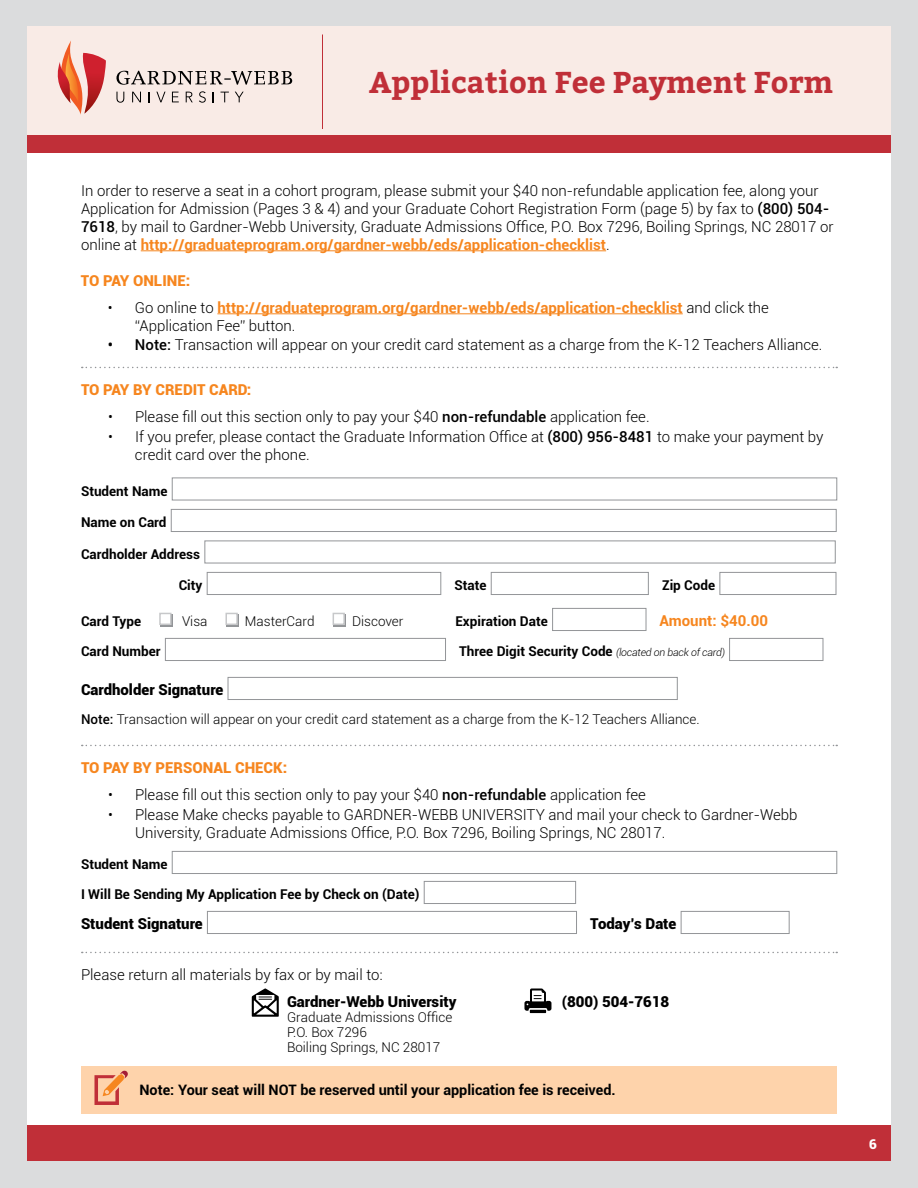
<style>
.page{position:relative;width:918px;height:1188px;background:#fff}
.page>*{position:absolute;margin:0;border:0;box-sizing:border-box;transform-origin:0 0}
.t1{font:700 30px "Bitter";color:#c02f38}
.t2{font:300 15px/18px "Roboto";color:#000}
.t3{font:700 15px/18px "Roboto";color:#f6861f}
.t4{font:900 15px "Roboto";color:#000}
.t5{font:900 15px "Roboto";color:#f6861f}
.t6{font:700 14.4px "Roboto";color:#000}
.t7{font:700 13.5px "Roboto";color:#000}
.t8{font:300 13.5px/15px "Roboto";color:#000}
.t9{font:900 13.5px "Roboto";color:#fff}
.s1{font-weight:500}
.s2{font-weight:700;color:#f6861f}
.s3{font-weight:300;color:#000}
.s4{font-weight:300;font-style:italic;font-size:10.5px}
</style>
<div class="page">
<div style="left:27px;top:1125px;width:864px;height:36px;background:#c02f38"></div>
<div style="left:0;top:0;width:918px;height:1188px;border:27px solid #dbdcdd"></div>
<div style="left:27px;top:26px;width:864px;height:118px;background:#f9ebe6"></div>
<div style="left:27px;top:135px;width:864px;height:18px;background:#c02f38"></div>
<hr style="left:322px;top:34px;width:1px;height:95px;background:#c02f38">
<svg style="left:116px;top:92px;width:8px;height:11px"></svg>
<svg style="left:132px;top:92px;width:9px;height:10px"></svg>
<svg style="left:156px;top:92px;width:10px;height:10px"></svg>
<svg style="left:172px;top:92px;width:7px;height:10px"></svg>
<svg style="left:186px;top:92px;width:7px;height:10px"></svg>
<svg style="left:199px;top:91px;width:7px;height:12px"></svg>
<svg style="left:221px;top:92px;width:8px;height:10px"></svg>
<svg style="left:235px;top:92px;width:9px;height:10px"></svg>
<svg style="left:116px;top:71px;width:176px;height:14px"></svg>
<svg style="left:57px;top:41px;width:49px;height:74px"></svg>
<hr style="left:141px;top:250px;width:465px;height:1px;background:#f6861f">
<hr style="left:217px;top:313px;width:466px;height:1px;background:#f6861f">
<svg style="left:82px;top:367px;width:755px;height:1px"></svg>
<div style="left:172px;top:478px;width:665px;height:22px;border:1px solid #939598"></div>
<div style="left:171px;top:509px;width:665px;height:23px;border:1px solid #939598"></div>
<div style="left:205px;top:541px;width:630px;height:22px;border:1px solid #939598"></div>
<div style="left:207px;top:572px;width:234px;height:23px;border:1px solid #939598"></div>
<div style="left:491px;top:572px;width:158px;height:23px;border:1px solid #939598"></div>
<div style="left:720px;top:572px;width:116px;height:23px;border:1px solid #939598"></div>
<div style="left:160px;top:614px;width:13px;height:12px;background:#939598"></div>
<div style="left:159px;top:613px;width:13px;height:12px;background:#fff;border:2px solid #c7c8ca"></div>
<div style="left:227px;top:614px;width:12px;height:12px;background:#939598"></div>
<div style="left:225px;top:613px;width:13px;height:12px;background:#fff;border:2px solid #c7c8ca"></div>
<div style="left:334px;top:614px;width:12px;height:12px;background:#939598"></div>
<div style="left:333px;top:613px;width:12px;height:12px;background:#fff;border:2px solid #c7c8ca"></div>
<div style="left:552px;top:608px;width:94px;height:23px;border:1px solid #939598"></div>
<div style="left:165px;top:638px;width:281px;height:23px;border:1px solid #939598"></div>
<div style="left:729px;top:638px;width:94px;height:23px;border:1px solid #939598"></div>
<div style="left:228px;top:677px;width:449px;height:23px;border:1px solid #939598"></div>
<svg style="left:82px;top:745px;width:755px;height:1px"></svg>
<div style="left:172px;top:851px;width:665px;height:23px;border:1px solid #939598"></div>
<div style="left:424px;top:881px;width:152px;height:23px;border:1px solid #939598"></div>
<div style="left:207px;top:911px;width:370px;height:23px;border:1px solid #939598"></div>
<div style="left:681px;top:911px;width:108px;height:23px;border:1px solid #939598"></div>
<svg style="left:82px;top:952px;width:755px;height:1px"></svg>
<svg style="left:252px;top:989px;width:27px;height:28px"></svg>
<svg style="left:524px;top:988px;width:27px;height:25px"></svg>
<div style="left:81px;top:1066px;width:756px;height:48px;background:#fed3ab"></div>
<svg style="left:94px;top:1070px;width:34px;height:35px"></svg>
<h1 class="t1" style="left:369px;top:62px;width:466px">Application Fee Payment Form</h1>
<p class="t2" style="left:81px;top:181px;width:754px">In order to reserve a seat in a cohort program, please submit your $40 non-refundable application fee, along your Application for Admission (Pages 3 &amp; 4) and your Graduate Cohort Registration Form (page 5) by fax to <span class="s1">(800) 504- 7618</span>, by mail to Gardner-Webb University, Graduate Admissions Office, P.O. Box 7296, Boiling Springs, NC 28017 or online at <span class="s2">http://graduateprogram.org/gardner-webb/eds/application-checklist</span>.</p>
<p class="t5" style="left:81px;top:270px;width:111px">TO PAY ONLINE:</p>
<p class="t3" style="left:135px;top:298px;width:636px;text-indent:-27px"><span class="s3">• Go online to</span> http://graduateprogram.org/gardner-webb/eds/application-checklist <span class="s3">and click the “Application Fee” button.</span></p>
<p class="t2" style="left:108px;top:335px;width:716px"><span class="s1">• Note:</span> Transaction will appear on your credit card statement as a charge from the K-12 Teachers Alliance.</p>
<p class="t5" style="left:81px;top:379px;width:172px">TO PAY BY CREDIT CARD:</p>
<p class="t2" style="left:108px;top:407px;width:543px">• Please fill out this section only to pay your $40 <span class="s1">non-refundable</span> application fee.</p>
<p class="t2" style="left:135px;top:427px;width:690px;text-indent:-27px">• If you prefer, please contact the Graduate Information Office at <span class="s1">(800) 956-8481</span> to make your payment by credit card over the phone.</p>
<p class="t7" style="left:81px;top:481px;width:88px">Student Name</p>
<p class="t7" style="left:81px;top:513px;width:87px">Name on Card</p>
<p class="t7" style="left:81px;top:544px;width:121px">Cardholder Address</p>
<p class="t7" style="left:179px;top:576px;width:25px">City</p>
<p class="t7" style="left:454px;top:576px;width:34px">State</p>
<p class="t7" style="left:662px;top:576px;width:55px">Zip Code</p>
<p class="t7" style="left:81px;top:612px;width:62px">Card Type</p>
<p class="t8" style="left:182px;top:613px;width:27px">Visa</p>
<p class="t8" style="left:245px;top:613px;width:71px">MasterCard</p>
<p class="t8" style="left:352px;top:613px;width:53px">Discover</p>
<p class="t7" style="left:455px;top:612px;width:94px">Expiration Date</p>
<p class="t3" style="left:660px;top:611px;width:110px">Amount: $40.00</p>
<p class="t7" style="left:81px;top:642px;width:81px">Card Number</p>
<p class="t7" style="left:459px;top:642px;width:267px">Three Digit Security Code <span class="s4">(located on back of card)</span></p>
<p class="t4" style="left:81px;top:679px;width:144px">Cardholder Signature</p>
<p class="t8" style="left:81px;top:711px;width:620px"><span class="s1">Note:</span> Transaction will appear on your credit card statement as a charge from the K-12 Teachers Alliance.</p>
<p class="t5" style="left:81px;top:757px;width:208px">TO PAY BY PERSONAL CHECK:</p>
<p class="t2" style="left:108px;top:785px;width:540px">• Please fill out this section only to pay your $40 <span class="s1">non-refundable</span> application fee</p>
<p class="t2" style="left:135px;top:805px;width:664px;text-indent:-27px">• Please Make checks payable to GARDNER-WEBB UNIVERSITY and mail your check to Gardner-Webb<br>University, Graduate Admissions Office, P.O. Box 7296, Boiling Springs, NC 28017.</p>
<p class="t7" style="left:81px;top:855px;width:88px">Student Name</p>
<p class="t7" style="left:81px;top:885px;width:340px">I Will Be Sending My Application Fee by Check on (Date)</p>
<p class="t4" style="left:81px;top:913px;width:123px">Student Signature</p>
<p class="t4" style="left:590px;top:913px;width:88px">Today’s Date</p>
<p class="t2" style="left:81px;top:965px;width:303px">Please return all materials by fax or by mail to:</p>
<p class="t4" style="left:287px;top:991px;width:171px">Gardner-Webb University</p>
<p class="t8" style="left:287px;top:1009px;width:167px">Graduate Admissions Office<br>P.O. Box 7296<br>Boiling Springs, NC 28017</p>
<p class="t4" style="left:562px;top:991px;width:109px">(800) 504-7618</p>
<p class="t6" style="left:140px;top:1080px;width:478px">Note: Your seat will NOT be reserved until your application fee is received.</p>
<p class="t9" style="left:869px;top:1134px;width:9px">6</p>
</div>
